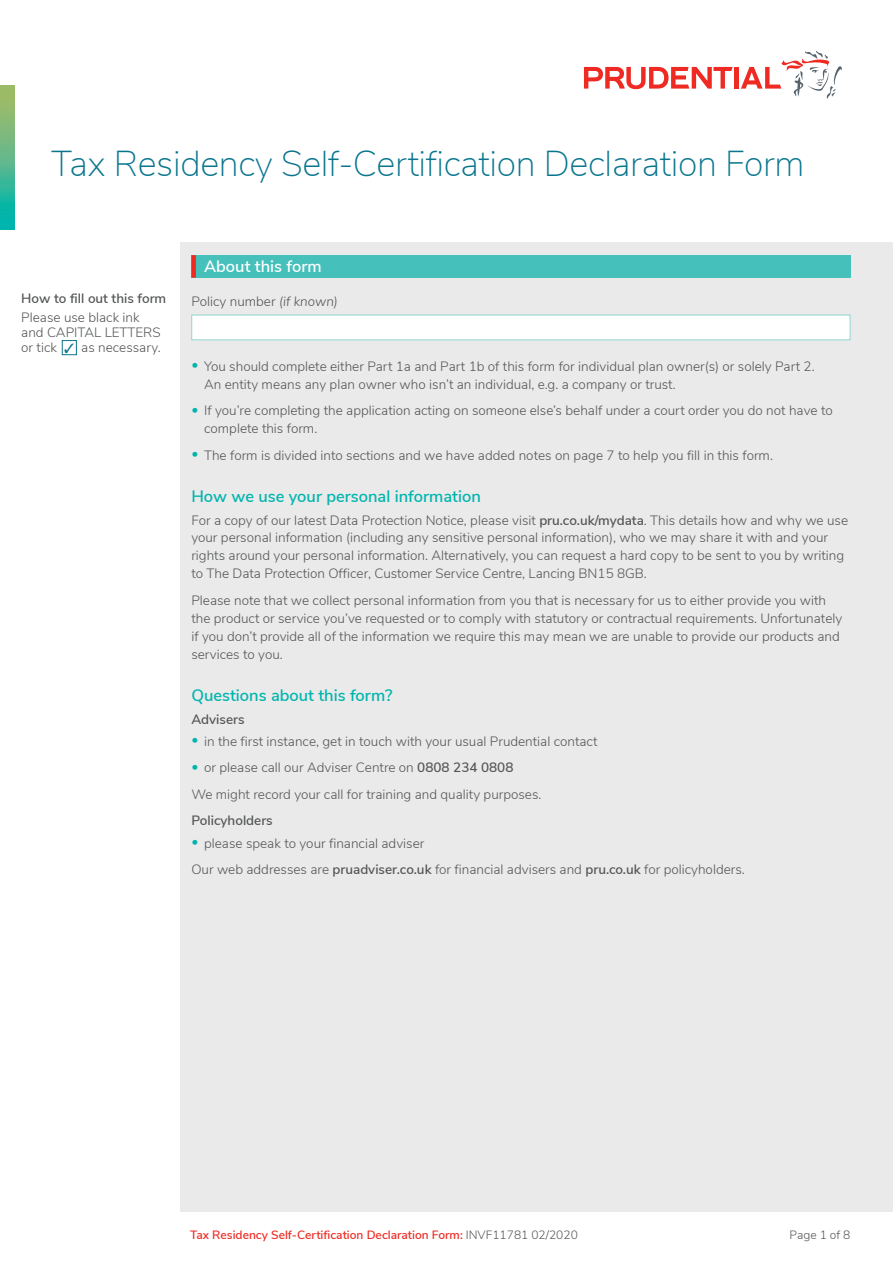
<style>
.page{position:relative;width:893px;height:1263px;background:#fff}
.page>*{position:absolute;margin:0;border:0;box-sizing:border-box;transform-origin:0 0}
.t1{font:200 36px "Nunito Sans";letter-spacing:-.01em;color:#0a768e}
.t2{font:600 16.5px "Nunito Sans";color:#00b5ae}
.t3{font:600 16.5px "Nunito Sans";color:#fff}
.t4{font:300 13.5px/18px "Nunito Sans";color:#545555}
.t5{font:600 13.5px "Nunito Sans";color:#545555}
.t6{font:600 12px "Nunito Sans";color:#ee2a23}
.t7{font:300 12px "Nunito Sans";color:#545555}
.s1{font-style:italic}
.s2{color:#00b5ae}
.s3{font-weight:600}
.s4{font-weight:300;color:#545555}
</style>
<div class="page">
<div style="left:181px;top:242px;width:712px;height:970px;background:#e9eae9"></div>
<hr style="left:734px;top:67px;width:4px;height:22px;background:#ee2a23">
<svg style="left:741px;top:51px;width:101px;height:48px"></svg>
<svg style="left:584px;top:67px;width:149px;height:22px"></svg>
<div style="left:62px;top:340px;width:15px;height:15px;border:1px solid #0a768e"></div>
<svg style="left:0;top:85px;width:15px;height:144px;background:#57b889"></svg>
<div style="left:191px;top:255px;width:659px;height:23px;background:#45c0bb"></div>
<div style="left:191px;top:255px;width:5px;height:23px;background:#ee2a23"></div>
<div style="left:191px;top:315px;width:659px;height:25px;background:#fff;border:1px solid #94d5d2"></div>
<h1 class="t1" style="left:51px;top:137px;width:755px">Tax Residency Self-Certification Declaration Form</h1>
<p class="t5" style="left:21px;top:288px;width:146px">How to fill out this form</p>
<p class="t4" style="left:21px;top:309px;width:141px;line-height:15px">Please use black ink and CAPITAL LETTERS or tick</p>
<p class="t4" style="left:81px;top:338px;width:81px">as necessary.</p>
<p class="t3" style="left:204px;top:254px;width:119px">About this form</p>
<p class="t4" style="left:191px;top:291px;width:148px">Policy number <span class="s1">(if known)</span></p>
<p class="t4" style="left:204px;top:356px;width:612px;text-indent:-13px"><span class="s2">•</span> You should complete either Part 1a and Part 1b of this form for individual plan owner(s) or solely Part 2.<br>An entity means any plan owner who isn’t an individual, e.g. a company or trust.</p>
<p class="t4" style="left:204px;top:401px;width:630px;text-indent:-13px"><span class="s2">•</span> If you’re completing the application acting on someone else’s behalf under a court order you do not have to complete this form.</p>
<p class="t4" style="left:191px;top:445px;width:583px"><span class="s2">•</span> The form is divided into sections and we have added notes on page 7 to help you fill in this form.</p>
<p class="t2" style="left:191px;top:484px;width:291px">How we use your personal information</p>
<p class="t4" style="left:191px;top:510px;width:658px">For a copy of our latest Data Protection Notice, please visit <span class="s3">pru.co.uk/mydata</span>. This details how and why we use your personal information (including any sensitive personal information), who we may share it with and your rights around your personal information. Alternatively, you can request a hard copy to be sent to you by writing to The Data Protection Officer, Customer Service Centre, Lancing BN15 8GB.</p>
<p class="t4" style="left:191px;top:590px;width:652px">Please note that we collect personal information from you that is necessary for us to either provide you with the product or service you’ve requested or to comply with statutory or contractual requirements. Unfortunately if you don’t provide all of the information we require this may mean we are unable to provide our products and services to you.</p>
<p class="t2" style="left:191px;top:683px;width:203px">Questions about this form?</p>
<p class="t5" style="left:191px;top:709px;width:55px">Advisers</p>
<p class="t4" style="left:191px;top:731px;width:408px"><span class="s2">•</span> in the first instance, get in touch with your usual Prudential contact</p>
<p class="t4" style="left:191px;top:753px;width:352px;line-height:26.5px"><span class="s2">•</span> or please call our Adviser Centre on <span class="s3">0808 234 0808<br></span>We might record your call for training and quality purposes.</p>
<p class="t5" style="left:191px;top:811px;width:83px">Policyholders</p>
<p class="t4" style="left:191px;top:829px;width:555px;line-height:26.5px"><span class="s2">•</span> please speak to your financial adviser<br>Our web addresses are <span class="s3">pruadviser.co.uk</span> for financial advisers and <span class="s3">pru.co.uk</span> for policyholders.</p>
<p class="t6" style="left:190px;top:1226px;width:389px">Tax Residency Self-Certification Declaration Form: <span class="s4">INVF11781 02/2020</span></p>
<p class="t7" style="left:790px;top:1226px;width:62px">Page 1 of 8</p>
</div>
